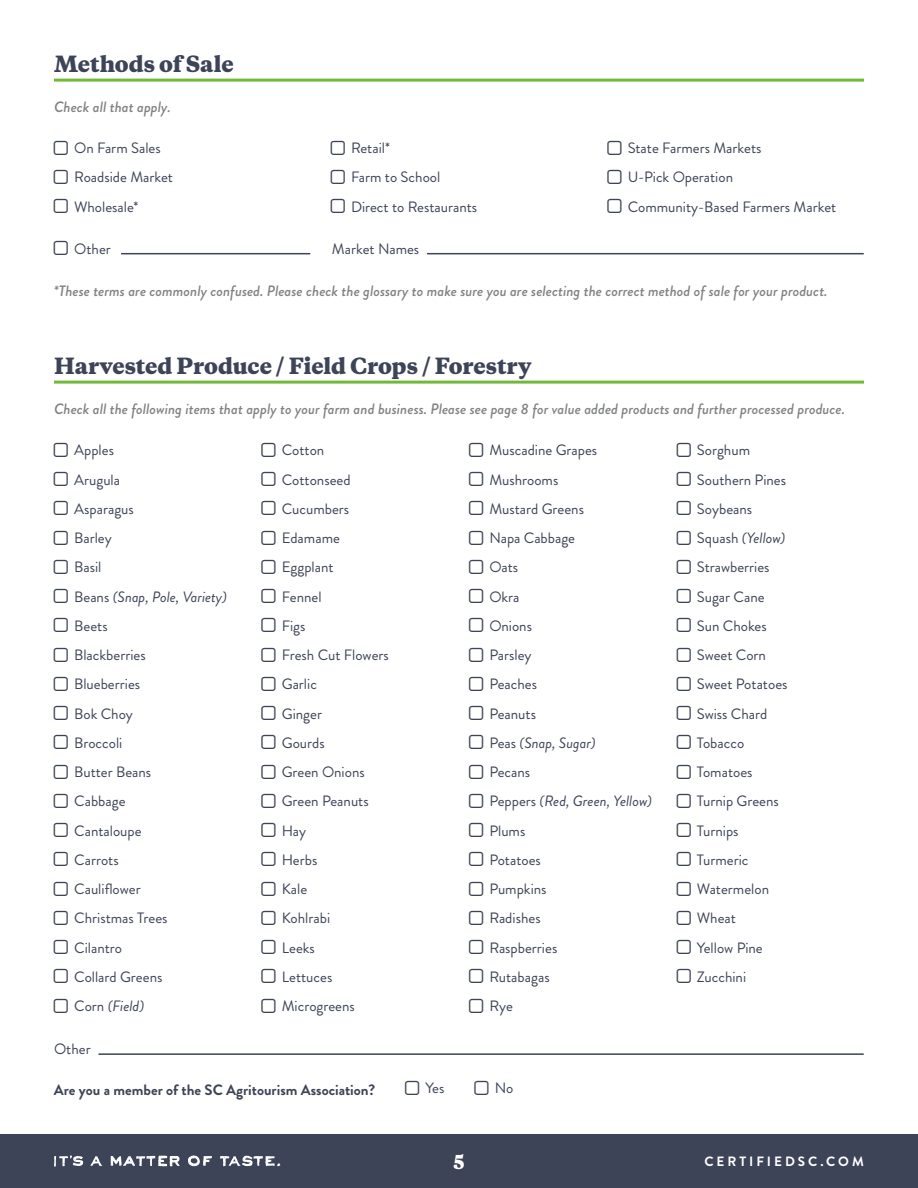
<style>
.page{position:relative;width:918px;height:1188px;background:#fff}
.page>*{position:absolute;margin:0;border:0;box-sizing:border-box;transform-origin:0 0}
.t1{font:800 21px "Copernicus";letter-spacing:-.005em;color:#3e4457}
.t2{font:800 18px "Copernicus";color:#fff}
.t3{font:15px/29.2px "Brandon Grotesque";color:#3e4457}
.t4{font:italic 500 15px "Brandon Grotesque";color:#818383}
.t5{font:700 15px "Brandon Grotesque";color:#3e4457}
.t6{font:700 13.5px "Brandon Grotesque";letter-spacing:.22em;color:#fff}
.s1{font-style:italic}
</style>
<div class="page">
<div style="left:0;top:1134px;width:918px;height:54px;background:#3e4457"></div>
<svg style="left:188px;top:1156px;width:24px;height:10px"></svg>
<svg style="left:111px;top:1156px;width:69px;height:11px"></svg>
<svg style="left:90px;top:1156px;width:12px;height:10px"></svg>
<svg style="left:220px;top:1156px;width:60px;height:10px"></svg>
<svg style="left:54px;top:1155px;width:29px;height:12px"></svg>
<hr style="left:54px;top:381px;width:810px;height:3px;background:#70b939">
<hr style="left:54px;top:79px;width:810px;height:3px;background:#70b939">
<hr style="left:99px;top:1053px;width:764px;height:2px;background:#3e4457">
<hr style="left:428px;top:253px;width:435px;height:1px;background:#3e4457">
<hr style="left:122px;top:253px;width:188px;height:1px;background:#3e4457">
<h1 class="t1" style="left:54px;top:50px;width:181px">Methods of Sale</h1>
<p class="t4" style="left:54px;top:97px;width:118px">Check all that apply.</p>
<p class="t3" style="left:74px;top:134px;width:100px">On Farm Sales<br>Roadside Market<br>Wholesale*</p>
<p class="t3" style="left:351px;top:134px;width:128px">Retail*<br>Farm to School<br>Direct to Restaurants</p>
<p class="t3" style="left:628px;top:134px;width:210px">State Farmers Markets<br>U-Pick Operation<br>Community-Based Farmers Market</p>
<p class="t3" style="left:74px;top:234px;width:38px">Other</p>
<p class="t3" style="left:332px;top:234px;width:89px">Market Names</p>
<p class="t4" style="left:54px;top:280px;width:775px">*These terms are commonly confused. Please check the glossary to make sure you are selecting the correct method of sale for your product.</p>
<h1 class="t1" style="left:54px;top:352px;width:479px">Harvested Produce / Field Crops / Forestry</h1>
<p class="t4" style="left:54px;top:399px;width:793px">Check all the following items that apply to your farm and business. Please see page 8 for value added products and further processed produce.</p>
<p class="t3" style="left:74px;top:436px;width:154px">Apples<br>Arugula<br>Asparagus<br>Barley<br>Basil<br>Beans <span class="s1">(Snap, Pole, Variety)<br></span>Beets<br>Blackberries<br>Blueberries<br>Bok Choy<br>Broccoli<br>Butter Beans<br>Cabbage<br>Cantaloupe<br>Carrots<br>Cauliflower<br>Christmas Trees<br>Cilantro<br>Collard Greens<br>Corn <span class="s1">(Field)</span></p>
<p class="t3" style="left:282px;top:436px;width:109px">Cotton<br>Cottonseed<br>Cucumbers<br>Edamame<br>Eggplant<br>Fennel<br>Figs<br>Fresh Cut Flowers<br>Garlic<br>Ginger<br>Gourds<br>Green Onions<br>Green Peanuts<br>Hay<br>Herbs<br>Kale<br>Kohlrabi<br>Leeks<br>Lettuces<br>Microgreens</p>
<p class="t3" style="left:489px;top:436px;width:164px">Muscadine Grapes<br>Mushrooms<br>Mustard Greens<br>Napa Cabbage<br>Oats<br>Okra<br>Onions<br>Parsley<br>Peaches<br>Peanuts<br>Peas <span class="s1">(Snap, Sugar)<br></span>Pecans<br>Peppers <span class="s1">(Red, Green, Yellow)<br></span>Plums<br>Potatoes<br>Pumpkins<br>Radishes<br>Raspberries<br>Rutabagas<br>Rye</p>
<p class="t3" style="left:697px;top:436px;width:92px">Sorghum<br>Southern Pines<br>Soybeans<br>Squash <span class="s1">(Yellow)<br></span>Strawberries<br>Sugar Cane<br>Sun Chokes<br>Sweet Corn<br>Sweet Potatoes<br>Swiss Chard<br>Tobacco<br>Tomatoes<br>Turnip Greens<br>Turnips<br>Turmeric<br>Watermelon<br>Wheat<br>Yellow Pine<br>Zucchini</p>
<p class="t3" style="left:54px;top:1035px;width:38px">Other</p>
<p class="t5" style="left:54px;top:1079px;width:323px">Are you a member of the SC Agritourism Association?</p>
<p class="t3" style="left:425px;top:1074px;width:21px">Yes</p>
<p class="t3" style="left:495px;top:1074px;width:20px">No</p>
<p class="t2" style="left:453px;top:1150px;width:14px">5</p>
<p class="t6" style="left:704px;top:1152px;width:161px">CERTIFIEDSC.COM</p>
</div>
